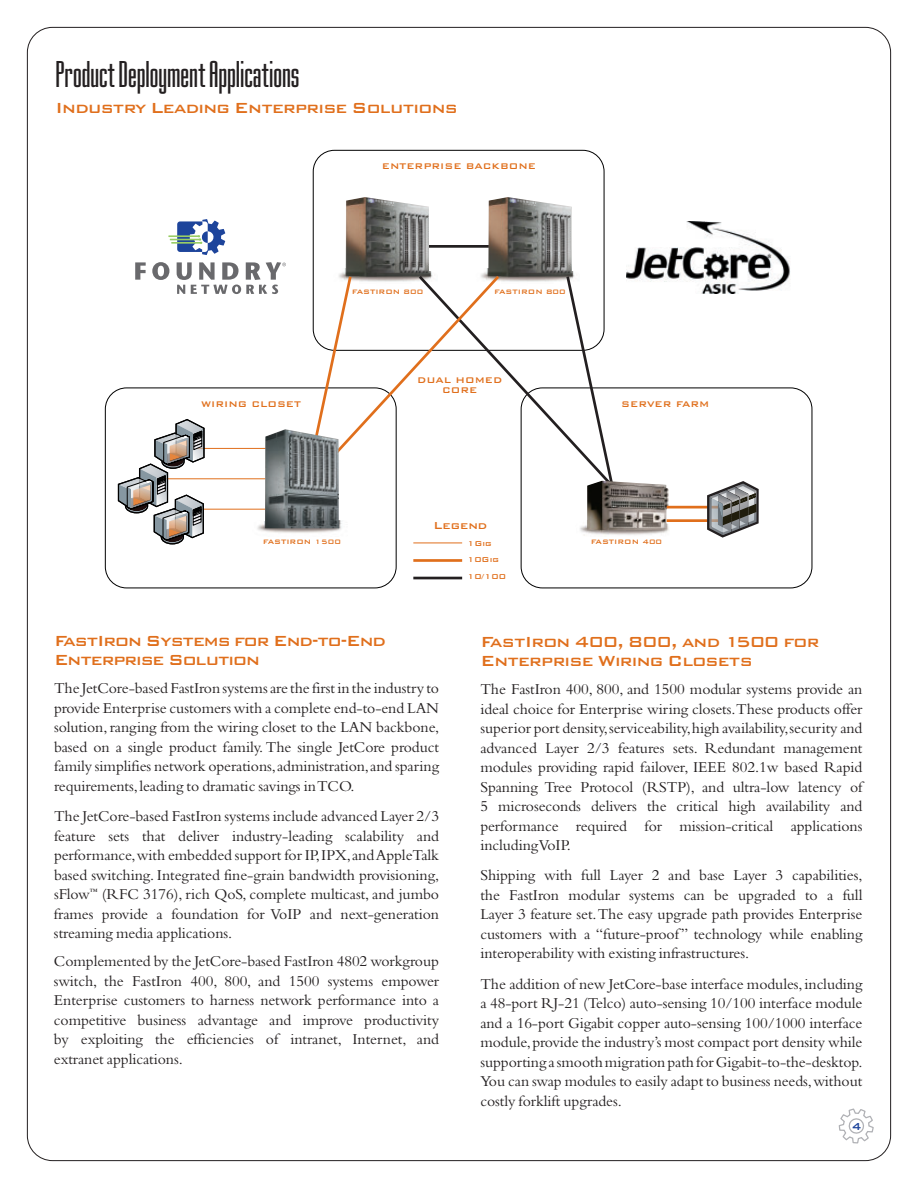
<style>
.page{position:relative;width:918px;height:1188px;background:#fff}
.page>*{position:absolute;margin:0;border:0;box-sizing:border-box;transform-origin:0 0}
.t1{font:39px "Mekanik Plain";color:#231f20}
.t2{font:500 19.5px/18.8px "Bank Gothic BT";letter-spacing:-.04em;color:#e06f1c}
.t3{font:15.75px/19.5px "Bembo";letter-spacing:-.005em;color:#231f20;text-align:justify}
.t4{font:15px "Bank Gothic Medium V";color:#1d449b}
.t5{font:500 13.5px "Bank Gothic BT";color:#e06f1c}
.t6{font:500 10.95px/9.8px "Bank Gothic BT";color:#e06f1c;text-align:center}
.t7{font:500 9.45px/16.2px "Bank Gothic BT";letter-spacing:-.005em;color:#e06f1c}
.t8{font:500 8.55px "Bank Gothic BT";color:#e06f1c}
</style>
<div class="page">
<svg style="left:838px;top:1108px;width:36px;height:36px"></svg>
<svg style="left:105px;top:150px;width:708px;height:439px"></svg>
<hr style="left:417px;top:245px;width:85px;height:3px;background:#231f20">
<img style="left:333px;top:265px;width:107px;height:8px">
<hr style="left:413px;top:543px;width:49px;height:1px;background:#e06f1c">
<hr style="left:413px;top:559px;width:49px;height:3px;background:#e06f1c">
<hr style="left:413px;top:577px;width:49px;height:2px;background:#231f20">
<img style="left:476px;top:265px;width:107px;height:8px">
<svg style="left:502px;top:273px;width:115px;height:222px"></svg>
<svg style="left:301px;top:273px;width:201px;height:222px"></svg>
<img style="left:574px;top:481px;width:100px;height:58px">
<hr style="left:667px;top:519px;width:71px;height:3px;background:#e06f1c">
<hr style="left:667px;top:506px;width:71px;height:2px;background:#e06f1c">
<svg style="left:705px;top:477px;width:56px;height:63px"></svg>
<hr style="left:194px;top:448px;width:74px;height:1px;background:#e06f1c">
<hr style="left:160px;top:478px;width:108px;height:1px;background:#e06f1c">
<hr style="left:194px;top:509px;width:74px;height:1px;background:#e06f1c">
<img style="left:252px;top:429px;width:96px;height:109px">
<svg style="left:117px;top:418px;width:88px;height:127px"></svg>
<img style="left:626px;top:221px;width:170px;height:72px">
<svg style="left:135px;top:262px;width:11px;height:18px"></svg>
<svg style="left:152px;top:262px;width:17px;height:18px"></svg>
<hr style="left:168px;top:235px;width:31px;height:2px;background:#99cd65">
<hr style="left:170px;top:239px;width:30px;height:1px;background:#99cd65">
<hr style="left:171px;top:242px;width:31px;height:2px;background:#99cd65">
<svg style="left:177px;top:219px;width:48px;height:36px"></svg>
<svg style="left:177px;top:262px;width:109px;height:32px"></svg>
<h1 class="t1" style="left:56px;top:61px;width:246px">Product Deployment Applications</h1>
<p class="t2" style="left:56px;top:97px;width:404px">Industry Leading Enterprise Solutions</p>
<p class="t6" style="left:382px;top:160px;width:156px">ENTERPRISE BACKBONE</p>
<p class="t8" style="left:352px;top:286px;width:73px">FASTIRON 800</p>
<p class="t8" style="left:494px;top:286px;width:73px">FASTIRON 800</p>
<p class="t6" style="left:417px;top:374px;width:87px">DUAL HOMED<br>CORE</p>
<p class="t6" style="left:201px;top:398px;width:101px">WIRING CLOSET</p>
<p class="t6" style="left:621px;top:398px;width:90px">SERVER FARM</p>
<p class="t5" style="left:434px;top:517px;width:55px">Legend</p>
<p class="t7" style="left:467px;top:535px;width:40px">1Gig<br>10Gig<br>10/100</p>
<p class="t8" style="left:263px;top:536px;width:80px">FASTIRON 1500</p>
<p class="t8" style="left:591px;top:536px;width:73px">FASTIRON 400</p>
<p class="t2" style="left:54px;top:630px;width:334px">FastIron Systems for End-to-End<br>Enterprise Solution</p>
<p class="t3" style="left:54px;top:680px;width:387px">The JetCore-based FastIron systems are the first in the industry to provide Enterprise customers with a complete end-to-end LAN solution, ranging from the wiring closet to the LAN backbone, based on a single product family. The single JetCore product family simplifies network operations,administration,and sparing requirements,leading to dramatic savings in TCO.</p>
<p class="t3" style="left:54px;top:808px;width:387px">The JetCore-based FastIron systems include advanced Layer 2/3 feature sets that deliver industry-leading scalability and performance,with embedded support for IP,IPX,and AppleTalk based switching. Integrated fine-grain bandwidth provisioning, sFlow<sup>™</sup> (RFC 3176), rich QoS, complete multicast, and jumbo frames provide a foundation for VoIP and next-generation streaming media applications.</p>
<p class="t3" style="left:54px;top:953px;width:387px">Complemented by the JetCore-based FastIron 4802 workgroup switch, the FastIron 400, 800, and 1500 systems empower Enterprise customers to harness network performance into a competitive business advantage and improve productivity by exploiting the efficiencies of intranet, Internet, and extranet applications.</p>
<p class="t2" style="left:480px;top:631px;width:341px">FastIron 400, 800, and 1500 for<br>Enterprise Wiring Closets</p>
<p class="t3" style="left:480px;top:681px;width:384px">The FastIron 400, 800, and 1500 modular systems provide an ideal choice for Enterprise wiring closets.These products offer superior port density,serviceability,high availability,security and advanced Layer 2/3 features sets. Redundant management modules providing rapid failover, IEEE 802.1w based Rapid Spanning Tree Protocol (RSTP), and ultra-low latency of 5 microseconds delivers the critical high availability and performance required for mission-critical applications including VoIP.</p>
<p class="t3" style="left:480px;top:867px;width:384px">Shipping with full Layer 2 and base Layer 3 capabilities, the FastIron modular systems can be upgraded to a full Layer 3 feature set.The easy upgrade path provides Enterprise customers with a “future-proof” technology while enabling interoperability with existing infrastructures.</p>
<p class="t3" style="left:480px;top:976px;width:384px">The addition of new JetCore-base interface modules,including a 48-port RJ-21 (Telco) auto-sensing 10/100 interface module and a 16-port Gigabit copper auto-sensing 100/1000 interface module,provide the industry’s most compact port density while supporting a smooth migration path for Gigabit-to-the-desktop.<br>You can swap modules to easily adapt to business needs,without costly forklift upgrades.</p>
<p class="t4" style="left:852px;top:1116px;width:11px">4</p>
</div>
